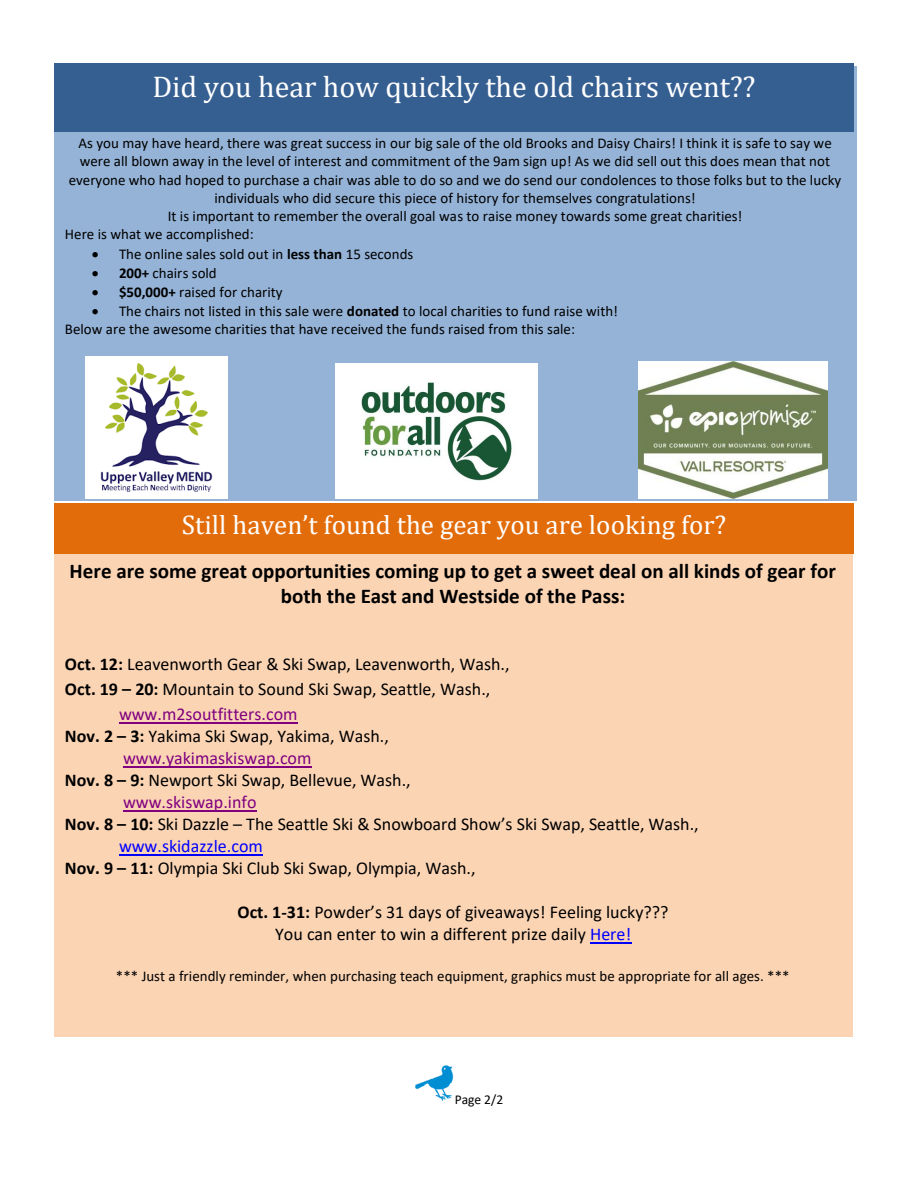
<style>
.page{position:relative;width:918px;height:1188px;background:#fff}
.page>*{position:absolute;margin:0;border:0;box-sizing:border-box;transform-origin:0 0}
.t1{font:30px "Cambria";color:#fff}
.t2{font:27px "Cambria";color:#fff}
.t3{font:700 21px/25.5px "Calibri";color:#000;text-align:center}
.t4{font:18px "Calibri";color:#000}
.t5{font:18px "Calibri";color:#800080}
.t6{font:18px "Calibri";color:#00f}
.t7{font:15px/18.3px "Calibri";color:#000;text-align:center}
.t8{font:13.5px "Calibri";color:#000}
.s1{font-weight:700}
.s2{color:#00f}
</style>
<div class="page">
<img style="left:415px;top:1066px;width:40px;height:35px">
<div style="left:54px;top:552px;width:798px;height:485px;background:#fbd4b4"></div>
<hr style="left:119px;top:722px;width:179px;height:2px;background:#800080">
<hr style="left:123px;top:766px;width:189px;height:2px;background:#800080">
<hr style="left:123px;top:810px;width:134px;height:2px;background:#800080">
<hr style="left:119px;top:854px;width:144px;height:1px;background:#00f">
<hr style="left:590px;top:942px;width:41px;height:1px;background:#00f">
<div style="left:54px;top:67px;width:802px;height:434px;background:#95b3d7"></div>
<img style="left:85px;top:356px;width:142px;height:142px">
<img style="left:336px;top:364px;width:201px;height:134px">
<img style="left:639px;top:362px;width:189px;height:136px">
<div style="left:54px;top:63px;width:800px;height:68px;background:#365f91"></div>
<div style="left:54px;top:503px;width:800px;height:51px;background:#e36c0a"></div>
<p class="t1" style="left:152px;top:69px;width:605px">Did you hear how quickly the old chairs went??</p>
<p class="t7" style="left:69px;top:135px;width:774px">As you may have heard, there was great success in our big sale of the old Brooks and Daisy Chairs! I think it is safe to say we were all blown away in the level of interest and commitment of the 9am sign up! As we did sell out this does mean that not everyone who had hoped to purchase a chair was able to do so and we do send our condolences to those folks but to the lucky individuals who did secure this piece of history for themselves congratulations!</p>
<p class="t7" style="left:168px;top:208px;width:576px">It is important to remember the overall goal was to raise money towards some great charities!</p>
<p class="t7" style="left:65px;top:227px;width:190px">Here is what we accomplished:</p>
<p class="t7" style="left:92px;top:246px;width:323px">• The online sales sold out in <span class="s1">less than</span> 15 seconds</p>
<p class="t7" style="left:92px;top:265px;width:126px">• <span class="s1">200+</span> chairs sold</p>
<p class="t7" style="left:92px;top:284px;width:192px">• <span class="s1">$50,000+</span> raised for charity</p>
<p class="t7" style="left:92px;top:303px;width:528px">• The chairs not listed in this sale were <span class="s1">donated</span> to local charities to fund raise with!</p>
<p class="t7" style="left:65px;top:321px;width:512px">Below are the awesome charities that have received the funds raised from this sale:</p>
<p class="t2" style="left:182px;top:509px;width:546px">Still haven’t found the gear you are looking for?</p>
<p class="t3" style="left:70px;top:560px;width:768px">Here are some great opportunities coming up to get a sweet deal on all kinds of gear for both the East and Westside of the Pass:</p>
<p class="t4" style="left:65px;top:656px;width:446px"><span class="s1">Oct. 12:</span> Leavenworth Gear &amp; Ski Swap, Leavenworth, Wash.,</p>
<p class="t4" style="left:65px;top:682px;width:427px"><span class="s1">Oct. 19 – 20:</span> Mountain to Sound Ski Swap, Seattle, Wash.,</p>
<p class="t5" style="left:119px;top:707px;width:180px">www.m2soutfitters.com</p>
<p class="t4" style="left:65px;top:729px;width:325px"><span class="s1">Nov. 2 – 3:</span> Yakima Ski Swap, Yakima, Wash.,</p>
<p class="t5" style="left:123px;top:751px;width:190px">www.yakimaskiswap.com</p>
<p class="t4" style="left:65px;top:773px;width:347px"><span class="s1">Nov. 8 – 9:</span> Newport Ski Swap, Bellevue, Wash.,</p>
<p class="t5" style="left:123px;top:795px;width:135px">www.skiswap.info</p>
<p class="t4" style="left:65px;top:817px;width:635px"><span class="s1">Nov. 8 – 10:</span> Ski Dazzle – The Seattle Ski &amp; Snowboard Show’s Ski Swap, Seattle, Wash.,</p>
<p class="t6" style="left:119px;top:839px;width:145px">www.skidazzle.com</p>
<p class="t4" style="left:65px;top:861px;width:412px"><span class="s1">Nov. 9 – 11:</span> Olympia Ski Club Ski Swap, Olympia, Wash.,</p>
<p class="t4" style="left:237px;top:905px;width:433px"><span class="s1">Oct. 1-31:</span> Powder’s 31 days of giveaways! Feeling lucky???</p>
<p class="t4" style="left:275px;top:927px;width:358px">You can enter to win a different prize daily <span class="s2">Here!</span></p>
<p class="t7" style="left:116px;top:968px;width:675px">*** Just a friendly reminder, when purchasing teach equipment, graphics must be appropriate for all ages. ***</p>
<p class="t8" style="left:455px;top:1094px;width:50px">Page 2/2</p>
</div>
